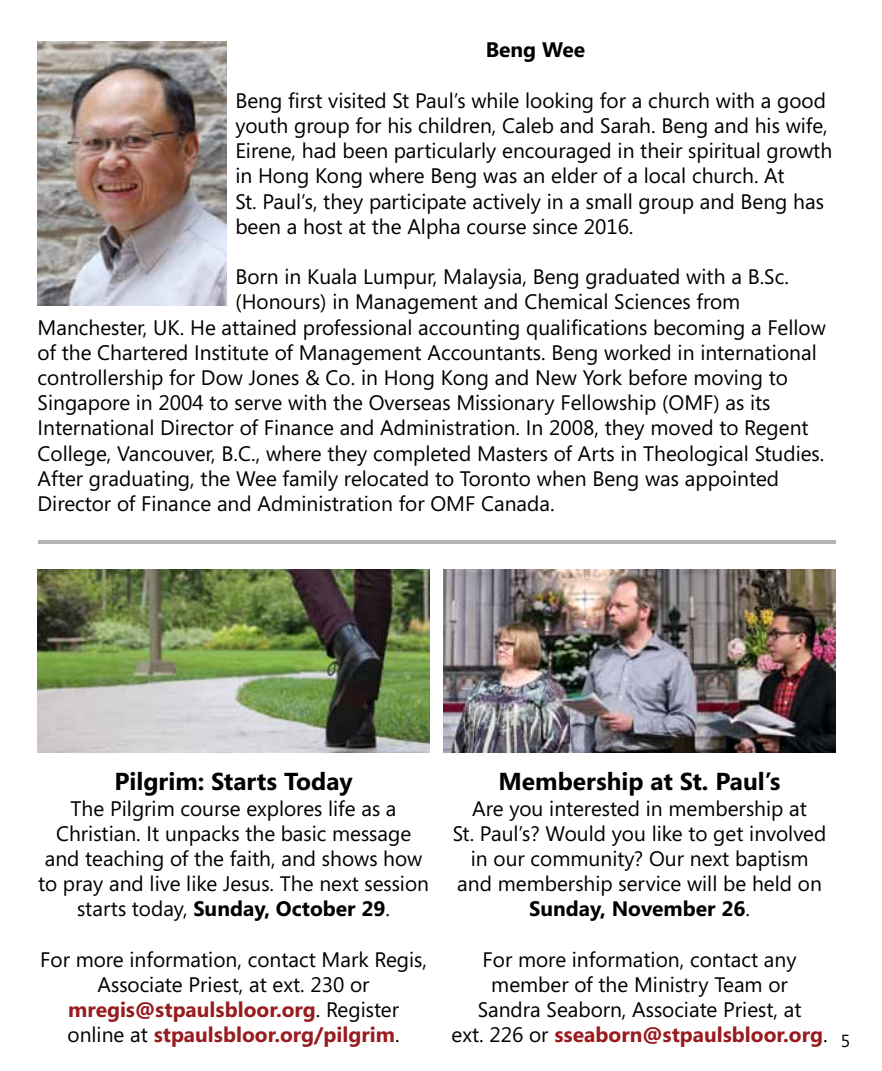
<style>
.page{position:relative;width:882px;height:1071px;background:#fff}
.page>*{position:absolute;margin:0;border:0;box-sizing:border-box;transform-origin:0 0}
.t1{font:700 24.5px "Segoe";color:#000}
.t2{font:21px/25.2px "Segoe";color:#000;text-align:center}
.t3{font:700 21px "Segoe";color:#000}
.t4{font:17.5px "Segoe";color:#000}
.s1{font-weight:700}
.s2{font-weight:700;color:#981b1e}
</style>
<div class="page">
<img style="left:38px;top:42px;width:189px;height:264px">
<img style="left:38px;top:570px;width:392px;height:182px">
<hr style="left:38px;top:541px;width:798px;height:3px;background:#b1b4b6">
<img style="left:444px;top:570px;width:392px;height:182px">
<p class="t3" style="left:486px;top:35px;width:101px">Beng Wee</p>
<p class="t2" style="left:235px;top:87px;width:598px;text-align:left">Beng first visited St Paul’s while looking for a church with a good youth group for his children, Caleb and Sarah. Beng and his wife, Eirene, had been particularly encouraged in their spiritual growth in Hong Kong where Beng was an elder of a local church. At<br>St. Paul’s, they participate actively in a small group and Beng has been a host at the Alpha course since 2016.</p>
<p class="t2" style="left:235px;top:264px;width:555px">Born in Kuala Lumpur, Malaysia, Beng graduated with a B.Sc.</p>
<p class="t2" style="left:235px;top:289px;width:506px">(Honours) in Management and Chemical Sciences from</p>
<p class="t2" style="left:38px;top:314px;width:790px">Manchester, UK. He attained professional accounting qualifications becoming a Fellow</p>
<p class="t2" style="left:38px;top:339px;width:781px">of the Chartered Institute of Management Accountants. Beng worked in international</p>
<p class="t2" style="left:38px;top:365px;width:752px">controllership for Dow Jones &amp; Co. in Hong Kong and New York before moving to</p>
<p class="t2" style="left:38px;top:390px;width:734px">Singapore in 2004 to serve with the Overseas Missionary Fellowship (OMF) as its</p>
<p class="t2" style="left:38px;top:415px;width:773px">International Director of Finance and Administration. In 2008, they moved to Regent</p>
<p class="t2" style="left:38px;top:440px;width:788px">College, Vancouver, B.C., where they completed Masters of Arts in Theological Studies.</p>
<p class="t2" style="left:38px;top:465px;width:743px">After graduating, the Wee family relocated to Toronto when Beng was appointed</p>
<p class="t2" style="left:38px;top:491px;width:519px">Director of Finance and Administration for OMF Canada.</p>
<p class="t1" style="left:115px;top:764px;width:240px">Pilgrim: Starts Today</p>
<p class="t2" style="left:38px;top:795px;width:392px">The Pilgrim course explores life as a Christian. It unpacks the basic message and teaching of the faith, and shows how to pray and live like Jesus. The next session starts today, <span class="s1">Sunday, October 29</span>.</p>
<p class="t2" style="left:40px;top:946px;width:388px">For more information, contact Mark Regis, Associate Priest, at ext. 230 or <span class="s2">mregis@stpaulsbloor.org</span>. Register online at <span class="s2">stpaulsbloor.org/pilgrim</span>.</p>
<p class="t1" style="left:499px;top:764px;width:284px">Membership at St. Paul’s</p>
<p class="t2" style="left:453px;top:795px;width:375px">Are you interested in membership at<br>St. Paul’s? Would you like to get involved in our community? Our next baptism and membership service will be held on <span class="s1">Sunday, November 26</span>.</p>
<p class="t2" style="left:452px;top:946px;width:378px">For more information, contact any member of the Ministry Team or<br>Sandra Seaborn, Associate Priest, at<br>ext. 226 or <span class="s2">sseaborn@stpaulsbloor.org</span>.</p>
<p class="t4" style="left:841px;top:1029px;width:11px">5</p>
</div>
